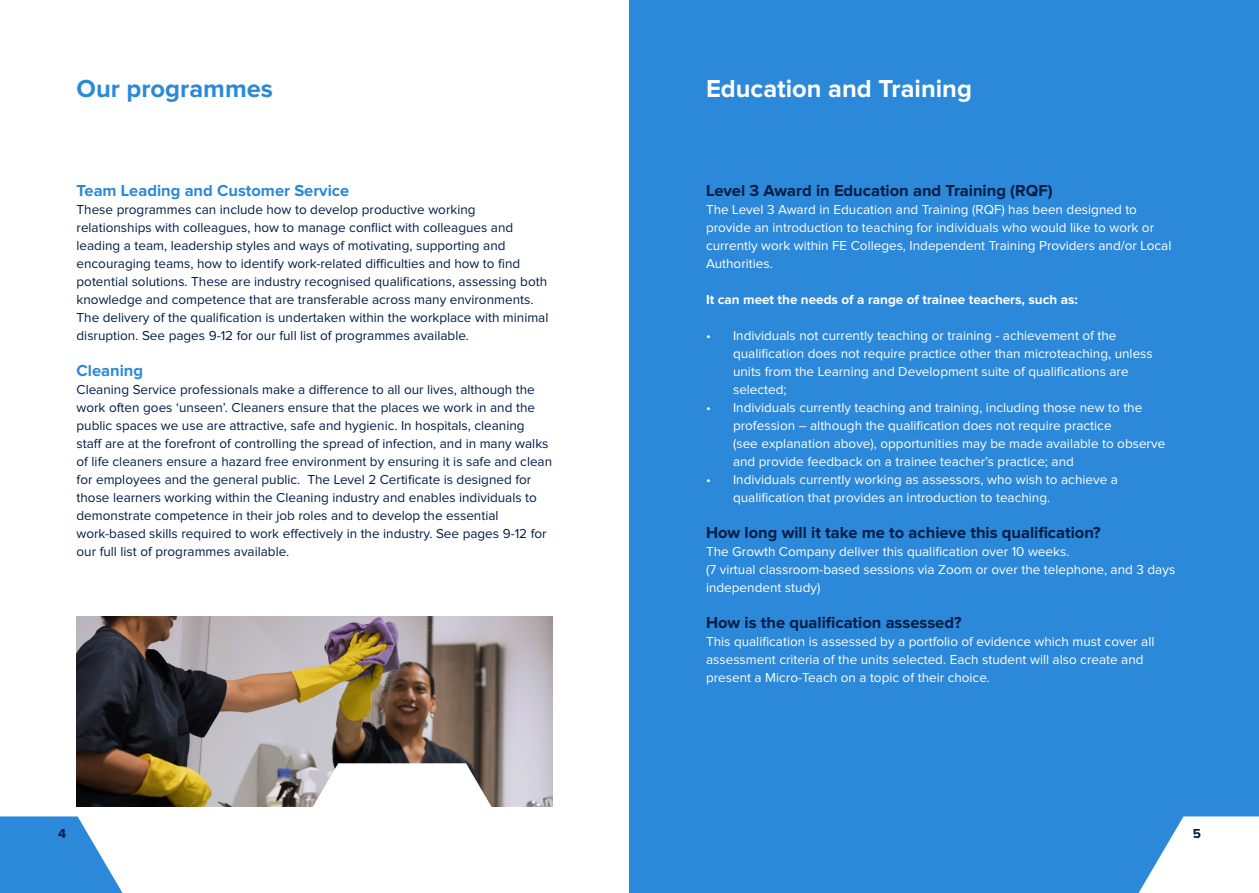
<style>
.page{position:relative;width:1259px;height:893px;background:#fff}
.page>*{position:absolute;margin:0;border:0;box-sizing:border-box;transform-origin:0 0}
.t1{font:700 25.5px "Proxima Nova";color:#fff}
.t2{font:700 25.5px "Proxima Nova";color:#2c88d9}
.t3{font:700 16.5px "Proxima Nova";color:#001d45}
.t4{font:700 16.5px "Proxima Nova";color:#2c88d9}
.t5{font:13.5px/18px "Proxima Nova";color:#001d45}
.t6{font:13.5px/18px "Proxima Nova";color:#fff}
.t7{font:700 13.5px "Proxima Nova";color:#fff}
.t8{font:700 13.5px "Proxima Nova";color:#001d45}
</style>
<div class="page">
<div style="left:629px;top:0;width:630px;height:893px;background:#2c88d9"></div>
<svg style="left:1138px;top:816px;width:121px;height:77px"></svg>
<svg style="left:0;top:816px;width:122px;height:77px"></svg>
<img style="left:77px;top:617px;width:476px;height:189px">
<svg style="left:274px;top:763px;width:256px;height:44px"></svg>
<h1 class="t2" style="left:77px;top:77px;width:198px">Our programmes</h1>
<p class="t4" style="left:77px;top:183px;width:274px">Team Leading and Customer Service</p>
<p class="t5" style="left:77px;top:201px;width:473px">These programmes can include how to develop productive working relationships with colleagues, how to manage conflict with colleagues and leading a team, leadership styles and ways of motivating, supporting and encouraging teams, how to identify work-related difficulties and how to find potential solutions. These are industry recognised qualifications, assessing both knowledge and competence that are transferable across many environments.<br>The delivery of the qualification is undertaken within the workplace with minimal disruption. See pages 9-12 for our full list of programmes available.</p>
<p class="t4" style="left:77px;top:363px;width:68px">Cleaning</p>
<p class="t5" style="left:77px;top:381px;width:477px">Cleaning Service professionals make a difference to all our lives, although the work often goes ‘unseen’. Cleaners ensure that the places we work in and the public spaces we use are attractive, safe and hygienic. In hospitals, cleaning staff are at the forefront of controlling the spread of infection, and in many walks of life cleaners ensure a hazard free environment by ensuring it is safe and clean for employees and the general public. The Level 2 Certificate is designed for those learners working within the Cleaning industry and enables individuals to demonstrate competence in their job roles and to develop the essential work-based skills required to work effectively in the industry. See pages 9-12 for our full list of programmes available.</p>
<h1 class="t1" style="left:706px;top:77px;width:267px">Education and Training</h1>
<p class="t3" style="left:706px;top:183px;width:348px">Level 3 Award in Education and Training (RQF)</p>
<p class="t6" style="left:706px;top:201px;width:467px">The Level 3 Award in Education and Training (RQF) has been designed to provide an introduction to teaching for individuals who would like to work or currently work within FE Colleges, Independent Training Providers and/or Local Authorities.</p>
<p class="t7" style="left:706px;top:293px;width:373px">It can meet the needs of a range of trainee teachers, such as:</p>
<p class="t6" style="left:733px;top:327px;width:421px;text-indent:-27px">• Individuals not currently teaching or training - achievement of the qualification does not require practice other than microteaching, unless units from the Learning and Development suite of qualifications are selected;</p>
<p class="t6" style="left:733px;top:399px;width:434px;text-indent:-27px">• Individuals currently teaching and training, including those new to the profession – although the qualification does not require practice<br>(see explanation above), opportunities may be made available to observe and provide feedback on a trainee teacher’s practice; and</p>
<p class="t6" style="left:733px;top:471px;width:386px;text-indent:-27px">• Individuals currently working as assessors, who wish to achieve a qualification that provides an introduction to teaching.</p>
<p class="t3" style="left:706px;top:525px;width:396px">How long will it take me to achieve this qualification?</p>
<p class="t6" style="left:706px;top:543px;width:471px">The Growth Company deliver this qualification over 10 weeks.<br>(7 virtual classroom-based sessions via Zoom or over the telephone, and 3 days independent study)</p>
<p class="t3" style="left:706px;top:615px;width:257px">How is the qualification assessed?</p>
<p class="t6" style="left:706px;top:633px;width:450px">This qualification is assessed by a portfolio of evidence which must cover all assessment criteria of the units selected. Each student will also create and present a Micro-Teach on a topic of their choice.</p>
<p class="t8" style="left:58px;top:827px;width:10px">4</p>
<p class="t8" style="left:1192px;top:827px;width:10px">5</p>
</div>
